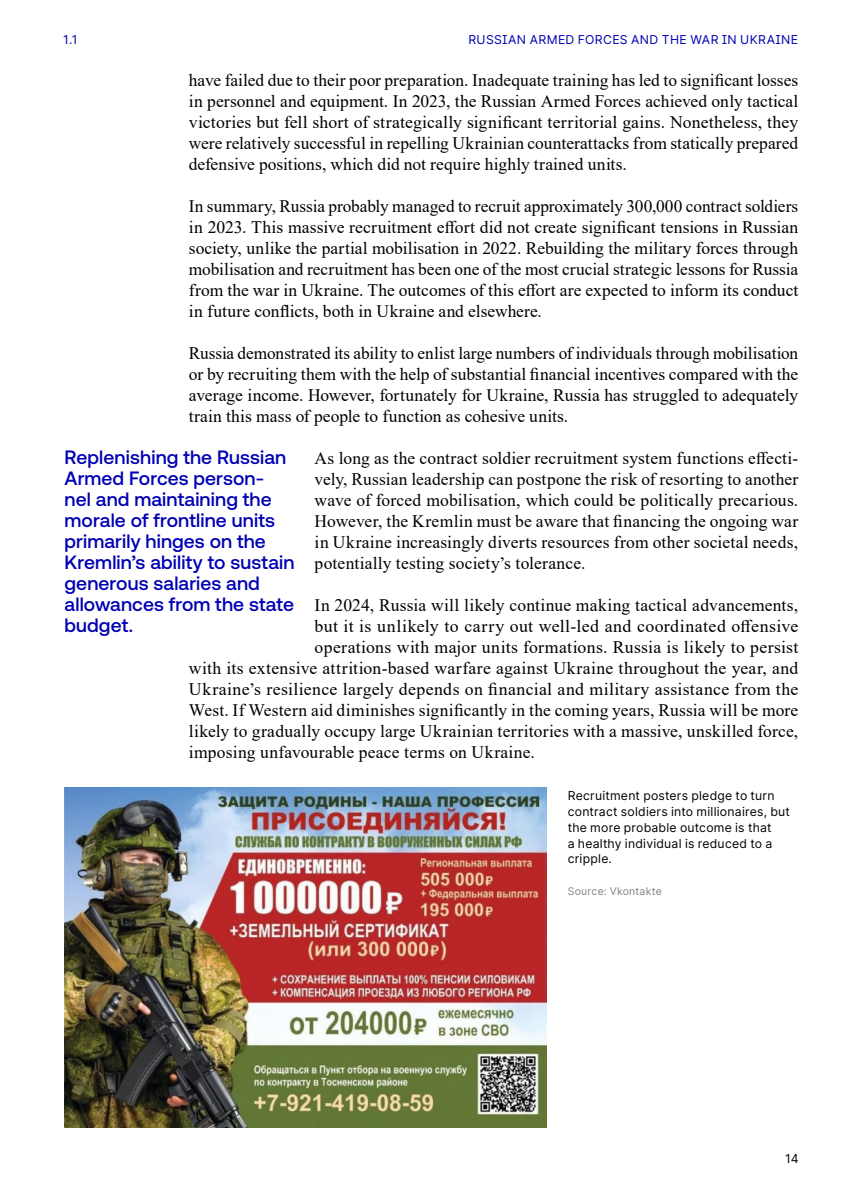
<style>
.page{position:relative;width:844px;height:1191px;background:#fff}
.page>*{position:absolute;margin:0;border:0;box-sizing:border-box;transform-origin:0 0}
.t1{font:500 19.25px/21px "Aeonik";letter-spacing:.005em;color:#0000b4}
.t2{font:17.5px/21px "Times New Roman";letter-spacing:.015em;color:#000;text-align:justify}
.t3{font:12.25px/15.8px "Inter";letter-spacing:.02em;color:#000}
.t4{font:12.25px "Inter";letter-spacing:.035em;color:#0000b4}
.t5{font:10.5px "Inter";letter-spacing:.02em;color:#808285}
</style>
<div class="page">
<img style="left:64px;top:788px;width:482px;height:340px">
<p class="t4" style="left:63px;top:31px;width:16px">1.1</p>
<p class="t4" style="left:468px;top:31px;width:331px">RUSSIAN ARMED FORCES AND THE WAR IN UKRAINE</p>
<p class="t2" style="left:189px;top:69px;width:610px">have failed due to their poor preparation. Inadequate training has led to significant losses in personnel and equipment. In 2023, the Russian Armed Forces achieved only tactical victories but fell short of strategically significant territorial gains. Nonetheless, they were relatively successful in repelling Ukrainian counterattacks from statically prepared defensive positions, which did not require highly trained units.</p>
<p class="t2" style="left:189px;top:195px;width:610px">In summary, Russia probably managed to recruit approximately 300,000 contract soldiers in 2023. This massive recruitment effort did not create significant tensions in Russian society, unlike the partial mobilisation in 2022. Rebuilding the military forces through mobilisation and recruitment has been one of the most crucial strategic lessons for Russia from the war in Ukraine. The outcomes of this effort are expected to inform its conduct in future conflicts, both in Ukraine and elsewhere.</p>
<p class="t2" style="left:189px;top:342px;width:610px">Russia demonstrated its ability to enlist large numbers of individuals through mobilisation or by recruiting them with the help of substantial financial incentives compared with the average income. However, fortunately for Ukraine, Russia has struggled to adequately train this mass of people to function as cohesive units.</p>
<p class="t2" style="left:314px;top:447px;width:485px">As long as the contract soldier recruitment system functions effecti&shy;vely, Russian leadership can postpone the risk of resorting to another wave of forced mobilisation, which could be politically precarious.<br>However, the Kremlin must be aware that financing the ongoing war in Ukraine increasingly diverts resources from other societal needs, potentially testing society’s tolerance.</p>
<p class="t2" style="left:314px;top:594px;width:485px">In 2024, Russia will likely continue making tactical advancements,</p>
<p class="t2" style="left:314px;top:615px;width:485px">but it is unlikely to carry out well-led and coordinated offensive</p>
<p class="t2" style="left:314px;top:636px;width:485px">operations with major units formations. Russia is likely to persist</p>
<p class="t2" style="left:189px;top:657px;width:610px">with its extensive attrition-based warfare against Ukraine throughout the year, and</p>
<p class="t2" style="left:189px;top:678px;width:610px">Ukraine’s resilience largely depends on financial and military assistance from the</p>
<p class="t2" style="left:189px;top:699px;width:610px">West. If Western aid diminishes significantly in the coming years, Russia will be more</p>
<p class="t2" style="left:189px;top:720px;width:610px">likely to gradually occupy large Ukrainian territories with a massive, unskilled force,</p>
<p class="t2" style="left:189px;top:741px;width:347px">imposing unfavourable peace terms on Ukraine.</p>
<p class="t1" style="left:64px;top:447px;width:231px">Replenishing the Russian<br>Armed Forces person&shy;nel and maintaining the morale of frontline units primarily hinges on the<br>Kremlin’s ability to sustain generous salaries and allowances from the state budget.</p>
<p class="t3" style="left:567px;top:787px;width:224px">Recruitment posters pledge to turn contract soldiers into millionaires, but the more probable outcome is that<br>a healthy individual is reduced to a cripple.</p>
<p class="t5" style="left:567px;top:883px;width:96px">Source: Vkontakte</p>
<p class="t3" style="left:785px;top:1150px;width:15px">14</p>
</div>
